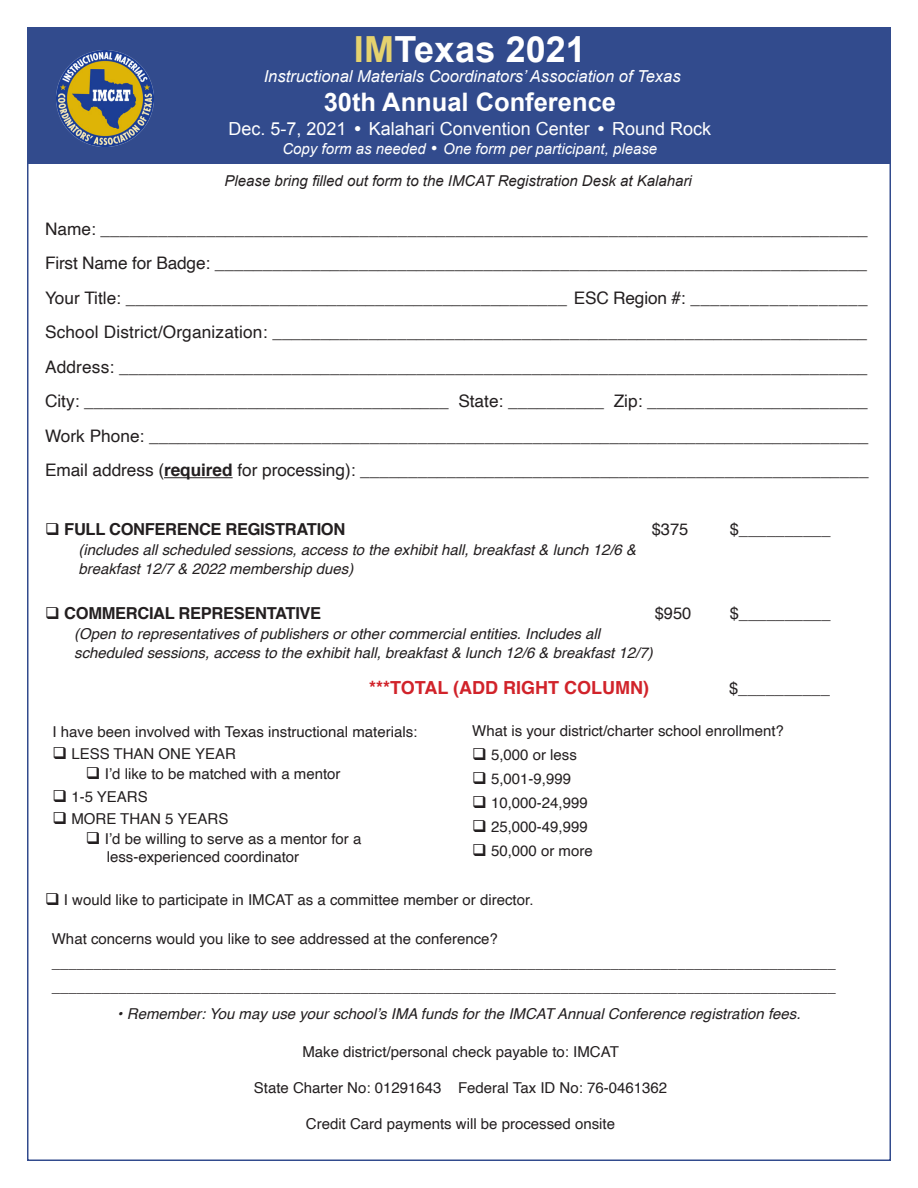
<style>
.page{position:relative;width:918px;height:1188px;background:#fff}
.page>*{position:absolute;margin:0;border:0;box-sizing:border-box;transform-origin:0 0}
.t1{font:700 36px "Arial";letter-spacing:.01em;color:#fff}
.t2{font:700 25.5px "Arial";color:#fff}
.t3{font:18px "Arial";color:#fff}
.t4{font:700 18px "Helvetica";color:#d1232a}
.t5{font:17.25px "Helvetica";color:#231f20}
.t6{font:italic 16.5px "Arial";color:#fff}
.t7{font:700 16.5px "Helvetica";letter-spacing:-.02em;color:#231f20}
.t8{font:16.5px "Helvetica";color:#231f20}
.t9{font:15px "Helvetica";color:#231f20}
.t10{font:italic 15px "Helvetica";color:#231f20}
.t11{font:italic 15px "Arial";color:#231f20}
.t12{font:italic 15px "Arial";color:#fff}
.s1{color:#e5d26e}
.s2{font-weight:700}
</style>
<div class="page">
<hr style="left:164px;top:477px;width:69px;height:1px;background:#231f20">
<div style="left:27px;top:27px;width:864px;height:137px;background:#324b8d"></div>
<img style="left:57px;top:50px;width:96px;height:97px">
<p class="t1" style="left:354px;top:26px;width:233px"><span class="s1">IM</span>Texas 2021</p>
<p class="t6" style="left:264px;top:66px;width:418px">Instructional Materials Coordinators’ Association of Texas</p>
<p class="t2" style="left:324px;top:85px;width:294px">30th Annual Conference</p>
<p class="t3" style="left:228px;top:117px;width:484px">Dec. 5-7, 2021 <sup>●</sup> Kalahari Convention Center <sup>●</sup> Round Rock</p>
<p class="t12" style="left:282px;top:139px;width:376px">Copy form as needed <sup>●</sup> One form per participant, please</p>
<p class="t11" style="left:225px;top:171px;width:469px">Please bring filled out form to the IMCAT Registration Desk at Kalahari</p>
<p class="t5" style="left:45px;top:216px;width:824px">Name: ________________________________________________________________________________</p>
<p class="t5" style="left:45px;top:250px;width:824px">First Name for Badge: ____________________________________________________________________</p>
<p class="t5" style="left:45px;top:285px;width:824px">Your Title: ______________________________________________ ESC Region #: __________________</p>
<p class="t5" style="left:45px;top:319px;width:824px">School District/Organization: ______________________________________________________________</p>
<p class="t5" style="left:45px;top:354px;width:824px">Address: ______________________________________________________________________________</p>
<p class="t5" style="left:45px;top:388px;width:824px">City: ______________________________________ State: __________ Zip: _______________________</p>
<p class="t5" style="left:45px;top:423px;width:825px">Work Phone: ___________________________________________________________________________</p>
<p class="t5" style="left:45px;top:457px;width:825px">Email address (<span class="s2">required</span> for processing): _____________________________________________________</p>
<p class="t7" style="left:45px;top:516px;width:302px">❑ FULL CONFERENCE REGISTRATION</p>
<p class="t8" style="left:652px;top:517px;width:38px">$375</p>
<p class="t8" style="left:730px;top:517px;width:102px">$__________</p>
<p class="t10" style="left:78px;top:538px;width:559px">(includes all scheduled sessions, access to the exhibit hall, breakfast &amp; lunch 12/6 &amp;</p>
<p class="t10" style="left:78px;top:557px;width:277px">breakfast 12/7 &amp; 2022 membership dues)</p>
<p class="t7" style="left:45px;top:600px;width:278px">❑ COMMERCIAL REPRESENTATIVE</p>
<p class="t8" style="left:655px;top:601px;width:38px">$950</p>
<p class="t8" style="left:730px;top:601px;width:102px">$__________</p>
<p class="t10" style="left:74px;top:622px;width:528px">(Open to representatives of publishers or other commercial entities. Includes all</p>
<p class="t10" style="left:74px;top:641px;width:580px">scheduled sessions, access to the exhibit hall, breakfast &amp; lunch 12/6 &amp; breakfast 12/7)</p>
<p class="t4" style="left:369px;top:673px;width:282px">***TOTAL (ADD RIGHT COLUMN)</p>
<p class="t8" style="left:729px;top:676px;width:102px">$__________</p>
<p class="t9" style="left:52px;top:720px;width:366px">I have been involved with Texas instructional materials:</p>
<p class="t9" style="left:52px;top:742px;width:185px">❑ LESS THAN ONE YEAR</p>
<p class="t9" style="left:86px;top:762px;width:256px">❑ I’d like to be matched with a mentor</p>
<p class="t9" style="left:52px;top:785px;width:97px">❑ 1-5 YEARS</p>
<p class="t9" style="left:52px;top:807px;width:177px">❑ MORE THAN 5 YEARS</p>
<p class="t9" style="left:86px;top:827px;width:277px">❑ I’d be willing to serve as a mentor for a</p>
<p class="t9" style="left:107px;top:845px;width:194px">less-experienced coordinator</p>
<p class="t9" style="left:472px;top:720px;width:313px">What is your district/charter school enrollment?</p>
<p class="t9" style="left:472px;top:744px;width:106px">❑ 5,000 or less</p>
<p class="t9" style="left:472px;top:768px;width:100px">❑ 5,001-9,999</p>
<p class="t9" style="left:472px;top:792px;width:117px">❑ 10,000-24,999</p>
<p class="t9" style="left:472px;top:816px;width:117px">❑ 25,000-49,999</p>
<p class="t9" style="left:472px;top:840px;width:122px">❑ 50,000 or more</p>
<p class="t9" style="left:45px;top:888px;width:490px">❑ I would like to participate in IMCAT as a committee member or director.</p>
<p class="t9" style="left:52px;top:928px;width:448px">What concerns would you like to see addressed at the conference?</p>
<p class="t9" style="left:52px;top:952px;width:785px">______________________________________________________________________________________________</p>
<p class="t9" style="left:52px;top:976px;width:785px">______________________________________________________________________________________________</p>
<p class="t10" style="left:117px;top:1002px;width:685px">• Remember: You may use your school’s IMA funds for the IMCAT Annual Conference registration fees.</p>
<p class="t9" style="left:302px;top:1041px;width:318px">Make district/personal check payable to: IMCAT</p>
<p class="t9" style="left:254px;top:1077px;width:415px">State Charter No: 01291643 Federal Tax ID No: 76-0461362</p>
<p class="t9" style="left:306px;top:1113px;width:311px">Credit Card payments will be processed onsite</p>
</div>
